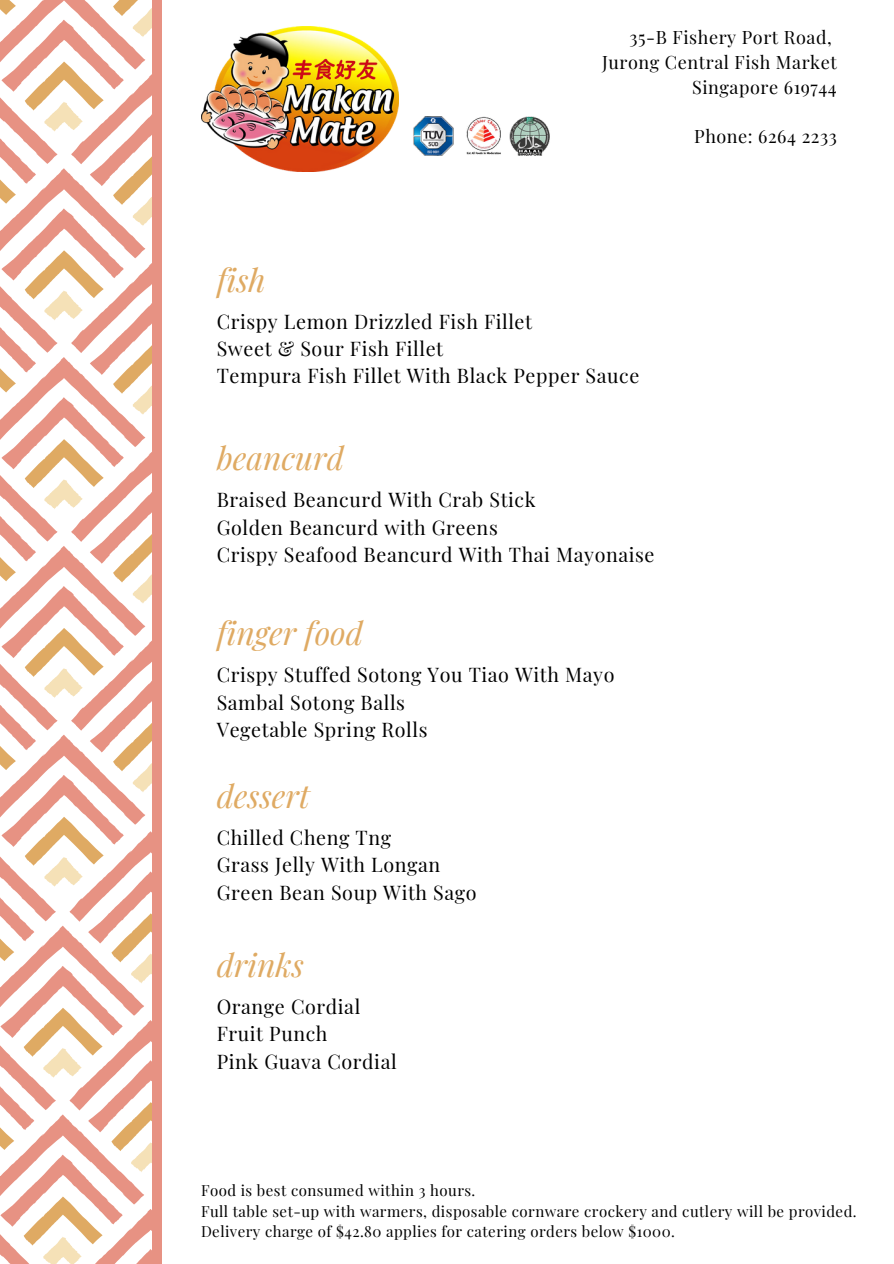
<style>
.page{position:relative;width:894px;height:1264px;background:#fff}
.page>*{position:absolute;margin:0;border:0;box-sizing:border-box;transform-origin:0 0}
.t1{font:italic 31.8px "Playfair Display";color:#dfaa63}
.t2{font:19.65px/27.5px "Playfair Display";letter-spacing:.03em;color:#000}
.t3{font:18px/24.8px "Playfair Display";letter-spacing:.03em;color:#000;text-align:right}
.t4{font:15px/20.2px "Playfair Display";letter-spacing:.03em;color:#000}
</style>
<div class="page">
<svg style="left:0;top:0;width:152px;height:1263px"></svg>
<div style="left:152px;top:0;width:9px;height:1263px;background:#e79283"></div>
<img style="left:201px;top:27px;width:197px;height:145px">
<img style="left:413px;top:116px;width:137px;height:40px">
<p class="t3" style="left:602px;top:24px;width:236px">35-B Fishery Port Road,<br>Jurong Central Fish Market<br>Singapore 619744</p>
<p class="t3" style="left:694px;top:123px;width:144px">Phone: 6264 2233</p>
<h1 class="t1" style="left:216px;top:257px;width:50px">fish</h1>
<p class="t2" style="left:216px;top:307px;width:424px">Crispy Lemon Drizzled Fish Fillet<br>Sweet &amp; Sour Fish Fillet<br>Tempura Fish Fillet With Black Pepper Sauce</p>
<h1 class="t1" style="left:216px;top:436px;width:129px">beancurd</h1>
<p class="t2" style="left:216px;top:485px;width:439px">Braised Beancurd With Crab Stick<br>Golden Beancurd with Greens<br>Crispy Seafood Beancurd With Thai Mayonaise</p>
<h1 class="t1" style="left:216px;top:610px;width:148px">finger food</h1>
<p class="t2" style="left:216px;top:660px;width:399px">Crispy Stuffed Sotong You Tiao With Mayo<br>Sambal Sotong Balls<br>Vegetable Spring Rolls</p>
<h1 class="t1" style="left:216px;top:773px;width:95px">dessert</h1>
<p class="t2" style="left:216px;top:823px;width:261px">Chilled Cheng Tng<br>Grass Jelly With Longan<br>Green Bean Soup With Sago</p>
<h1 class="t1" style="left:216px;top:942px;width:89px">drinks</h1>
<p class="t2" style="left:216px;top:992px;width:181px">Orange Cordial<br>Fruit Punch<br>Pink Guava Cordial</p>
<p class="t4" style="left:201px;top:1179px;width:657px">Food is best consumed within 3 hours.<br>Full table set-up with warmers, disposable cornware crockery and cutlery will be provided.<br>Delivery charge of $42.80 applies for catering orders below $1000.</p>
</div>
